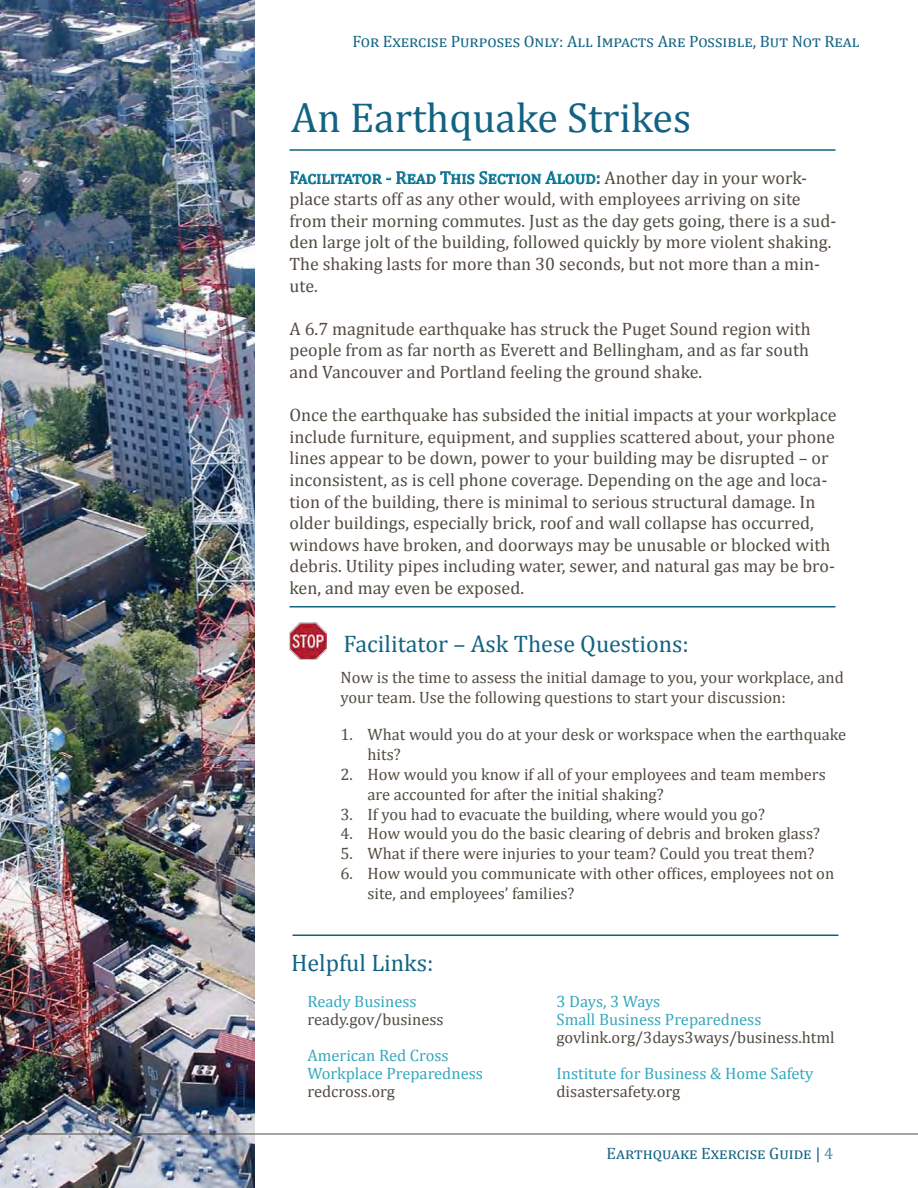
<style>
.page{position:relative;width:918px;height:1188px;background:#fff}
.page>*{position:absolute;margin:0;border:0;box-sizing:border-box;transform-origin:0 0}
.t1{font:42px "Cambria";color:#126383}
.t2{font:24px "Cambria";color:#126383}
.t3{font:18px/21.6px "Cambria";color:#524b41}
.t4{font:16.5px/19.8px "Cambria";color:#524b41}
.t5{font:16.5px/18px "Cambria";color:#35a8be}
.t6{font:16.5px "Cambria";color:#126383}
.t7{font:16.5px "Cambria";letter-spacing:.035em;color:#126383}
.s1{color:#126383}
.s2{color:#35a8be}
.s3{color:#524b41}
.s4{color:#468ca6}
</style>
<div class="page">
<img style="left:0;top:0;width:254px;height:1188px">
<svg style="left:290px;top:171px;width:309px;height:13px"></svg>
<img style="left:290px;top:622px;width:36px;height:37px">
<hr style="left:290px;top:149px;width:546px;height:2px;background:#126383">
<hr style="left:290px;top:606px;width:546px;height:2px;background:#126383">
<hr style="left:292px;top:934px;width:546px;height:2px;background:#126383">
<hr style="left:0;top:1134px;width:918px;height:1px;background:#524b41">
<p class="t6" style="left:352px;top:32px;width:509px">For Exercise Purposes Only: All Impacts Are Possible, But Not Real</p>
<p class="t1" style="left:291px;top:93px;width:401px">An Earthquake Strikes</p>
<p class="t3" style="left:290px;top:166px;width:549px"><span class="s1">Facilitator - Read This Section Aloud:</span> Another day in your work&shy;place starts off as any other would, with employees arriving on site from their morning commutes. Just as the day gets going, there is a sud&shy;den large jolt of the building, followed quickly by more violent shaking.<br>The shaking lasts for more than 30 seconds, but not more than a min&shy;ute.</p>
<p class="t3" style="left:290px;top:318px;width:523px;text-align:justify">A 6.7 magnitude earthquake has struck the Puget Sound region with people from as far north as Everett and Bellingham, and as far south and Vancouver and Portland feeling the ground shake.</p>
<p class="t3" style="left:290px;top:404px;width:548px">Once the earthquake has subsided the initial impacts at your workplace include furniture, equipment, and supplies scattered about, your phone lines appear to be down, power to your building may be disrupted – or inconsistent, as is cell phone coverage. Depending on the age and loca&shy;tion of the building, there is minimal to serious structural damage. In older buildings, especially brick, roof and wall collapse has occurred, windows have broken, and doorways may be unusable or blocked with debris. Utility pipes including water, sewer, and natural gas may be bro&shy;ken, and may even be exposed.</p>
<p class="t2" style="left:344px;top:629px;width:347px">Facilitator – Ask These Questions:</p>
<p class="t4" style="left:340px;top:668px;width:505px">Now is the time to assess the initial damage to you, your workplace, and your team. Use the following questions to start your discussion:</p>
<p class="t4" style="left:368px;top:725px;width:480px;text-indent:-27px">1. What would you do at your desk or workspace when the earthquake hits?</p>
<p class="t4" style="left:368px;top:764px;width:460px;text-indent:-27px">2. How would you know if all of your employees and team members are accounted for after the initial shaking?</p>
<p class="t4" style="left:340px;top:804px;width:426px">3. If you had to evacuate the building, where would you go?</p>
<p class="t4" style="left:340px;top:824px;width:481px">4. How would you do the basic clearing of debris and broken glass?</p>
<p class="t4" style="left:340px;top:844px;width:475px">5. What if there were injuries to your team? Could you treat them?</p>
<p class="t4" style="left:368px;top:863px;width:468px;text-indent:-27px">6. How would you communicate with other offices, employees not on site, and employees’ families?</p>
<p class="t2" style="left:291px;top:949px;width:144px">Helpful Links:</p>
<p class="t4" style="left:307px;top:993px;width:138px;line-height:18px"><span class="s2">Ready Business </span>ready.gov/business</p>
<p class="t5" style="left:307px;top:1047px;width:177px">American Red Cross<br>Workplace Preparedness <span class="s3">redcross.org</span></p>
<p class="t5" style="left:556px;top:993px;width:280px">3 Days, 3 Ways<br>Small Business Preparedness <span class="s3">govlink.org/3days3ways/business.html</span></p>
<p class="t5" style="left:556px;top:1065px;width:259px">Institute for Business &amp; Home Safety <span class="s3">disastersafety.org</span></p>
<p class="t7" style="left:607px;top:1143px;width:228px">Earthquake Exercise Guide | <span class="s4">4</span></p>
</div>
